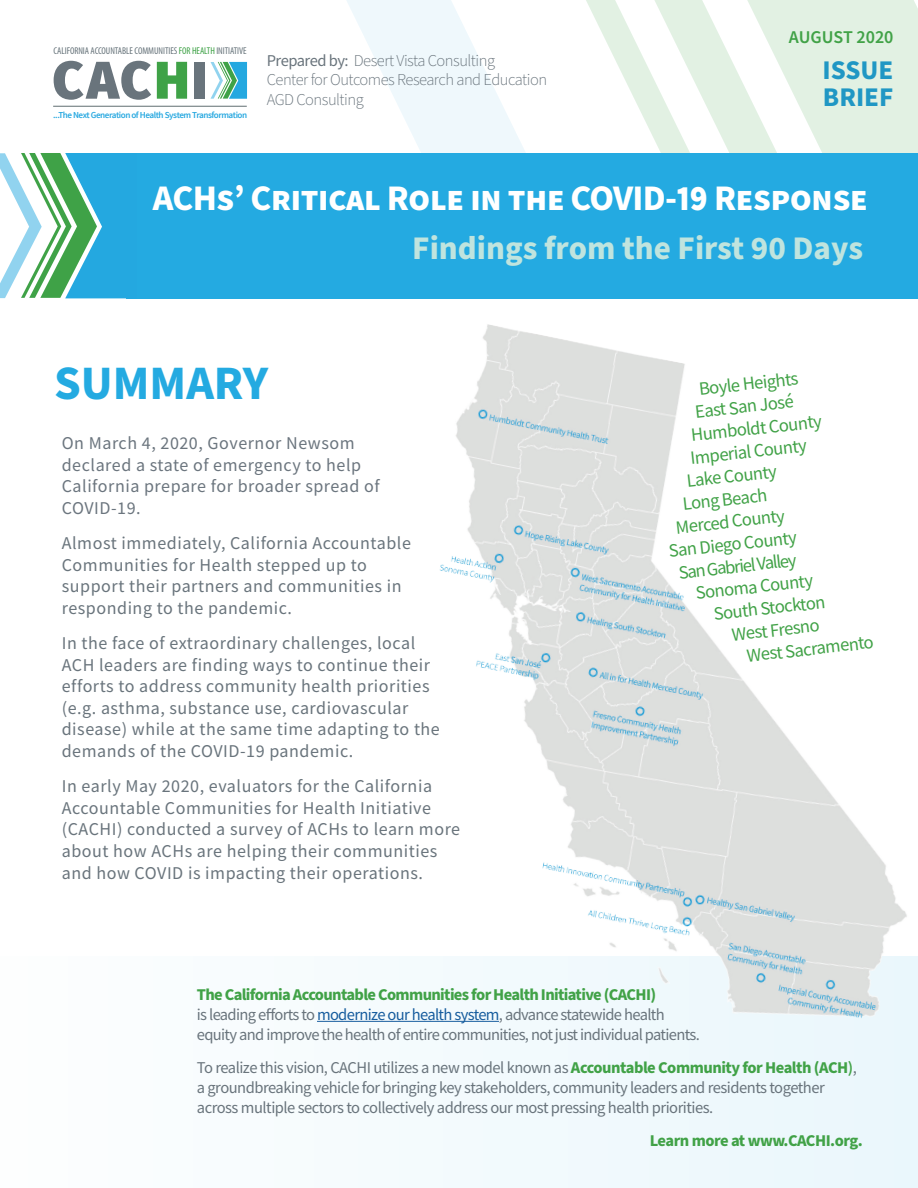
<style>
.page{position:relative;width:918px;height:1188px;background:#fff}
.page>*{position:absolute;margin:0;border:0;box-sizing:border-box;transform-origin:0 0}
.t1{font:700 48px "Source Sans Pro";color:#24aae1}
.t2{font:700 36px "Source Sans Pro";letter-spacing:-.02em;color:#fff}
.t3{font:700 33px "Source Sans Pro";color:#c0e4de}
.t4{font:700 27px/27px "Source Sans Pro";color:#2097c4}
.t5{font:18.75px "Source Sans Pro";color:#41a247}
.t6{font:18px/21.6px "Source Sans Pro";letter-spacing:.03em;color:#69747c}
.t7{font:18px/21.6px "Source Sans Pro";letter-spacing:.03em;color:#6b757e}
.t8{font:600 18px "Source Sans Pro";color:#41a247}
.t9{font:16.5px/19.8px "Source Sans Pro";letter-spacing:-.035em;color:#69747c}
.t10{font:300 16.5px/19.8px "Source Sans Pro";letter-spacing:-.03em;color:#69747c}
.t11{font:700 16.5px "Source Sans Pro";letter-spacing:-.03em;color:#41a247}
.t12{font:condensed 9.9px "Myriad Pro";letter-spacing:-.005em;color:#67747b}
.t13{font:600 9.15px "Source Sans Pro";letter-spacing:-.05em;color:#27a8e0}
.s1{color:#3fa247}
.s2{font-weight:400}
.s3{font-size:42.9px}
.s4{font-weight:700;color:#41a247}
.s5{color:#175d9e}
.s6{font-weight:600;color:#41a247}
</style>
<div class="page">
<div style="left:840px;top:0;width:78px;height:153px;background:#e2f1e3"></div>
<svg style="left:753px;top:0;width:87px;height:153px;fill:#e2f1e3"></svg>
<svg style="left:347px;top:0;width:404px;height:153px"></svg>
<div style="left:126px;top:153px;width:792px;height:145px;background:#24aae1"></div>
<hr style="left:53px;top:106px;width:194px;height:1px;background:#6a777a">
<svg style="left:54px;top:61px;width:97px;height:39px"></svg>
<svg style="left:157px;top:62px;width:30px;height:37px"></svg>
<div style="left:194px;top:62px;width:11px;height:37px;background:#69747c"></div>
<svg style="left:211px;top:62px;width:36px;height:37px"></svg>
<svg style="left:0;top:153px;width:126px;height:145px"></svg>
<div style="left:0;top:957px;width:918px;height:231px;background:#f6fbfd"></div>
<img style="left:354px;top:324px;width:564px;height:726px">
<hr style="left:317px;top:1021px;width:182px;height:1px;background:#175d9e">
<p class="t12" style="left:54px;top:45px;width:195px">CALIFORNIA ACCOUNTABLE COMMUNITIES<span class="s1">FOR HEALTH</span> INITIATIVE</p>
<p class="t13" style="left:53px;top:109px;width:196px">...The Next Generation of Health System Transformation</p>
<p class="t10" style="left:267px;top:51px;width:282px"><span class="s2">Prepared by:</span> Desert Vista Consulting<br>Center for Outcomes Research and Education<br>AGD Consulting</p>
<p class="t8" style="left:789px;top:25px;width:106px">AUGUST 2020</p>
<h3 class="t4" style="left:823px;top:57px;width:72px">ISSUE<br>BRIEF</h3>
<h2 class="t2" style="left:153px;top:173px;width:717px">ACHs’ Critical Role in the COVID-<span class="s3">19</span> Response</h2>
<h3 class="t3" style="left:412px;top:225px;width:452px">Findings from the First 90 Days</h3>
<h1 class="t1" style="left:54px;top:351px;width:216px">SUMMARY</h1>
<p class="t7" style="left:62px;top:432px;width:319px">On March 4, 2020, Governor Newsom declared a state of emergency to help<br>California prepare for broader spread of<br>COVID-19.</p>
<p class="t6" style="left:62px;top:532px;width:351px">Almost immediately, California Accountable Communities for Health stepped up to support their partners and communities in responding to the pandemic.</p>
<p class="t6" style="left:62px;top:632px;width:380px">In the face of extraordinary challenges, local ACH leaders are finding ways to continue their efforts to address community health priorities (e.g. asthma, substance use, cardiovascular disease) while at the same time adapting to the demands of the COVID-19 pandemic.</p>
<p class="t6" style="left:62px;top:775px;width:400px">In early May 2020, evaluators for the California Accountable Communities for Health Initiative (CACHI) conducted a survey of ACHs to learn more about how ACHs are helping their communities and how COVID is impacting their operations.</p>
<p class="t5" style="left:698px;top:377px;width:101px;rotate:-6deg">Boyle Heights</p>
<p class="t5" style="left:694px;top:400px;width:101px;rotate:-6deg">East San José</p>
<p class="t5" style="left:690px;top:423px;width:133px;rotate:-6deg">Humboldt County</p>
<p class="t5" style="left:689px;top:446px;width:118px;rotate:-6deg">Imperial County</p>
<p class="t5" style="left:685px;top:469px;width:92px;rotate:-6deg">Lake County</p>
<p class="t5" style="left:682px;top:492px;width:86px;rotate:-6deg">Long Beach</p>
<p class="t5" style="left:675px;top:515px;width:111px;rotate:-6deg">Merced County</p>
<p class="t5" style="left:668px;top:539px;width:130px;rotate:-6deg">San Diego County</p>
<p class="t5" style="left:678px;top:560px;width:120px;rotate:-6deg">San Gabriel Valley</p>
<p class="t5" style="left:694px;top:581px;width:119px;rotate:-6deg">Sonoma County</p>
<p class="t5" style="left:713px;top:602px;width:114px;rotate:-6deg">South Stockton</p>
<p class="t5" style="left:731px;top:623px;width:90px;rotate:-6deg">West Fresno</p>
<p class="t5" style="left:746px;top:643px;width:129px;rotate:-6deg">West Sacramento</p>
<p class="t9" style="left:197px;top:985px;width:505px"><span class="s4">The California Accountable Communities for Health Initiative (CACHI)<br></span>is leading efforts to <span class="s5">modernize our health system</span>, advance statewide health equity and improve the health of entire communities, not just individual patients.</p>
<p class="t9" style="left:197px;top:1058px;width:662px">To realize this vision, CACHI utilizes a new model known as <span class="s4">Accountable Community for Health (ACH</span><span class="s6">)</span>, a groundbreaking vehicle for bringing key stakeholders, community leaders and residents together across multiple sectors to collectively address our most pressing health priorities.</p>
<p class="t11" style="left:650px;top:1129px;width:215px">Learn more at www.CACHI.org.</p>
</div>
